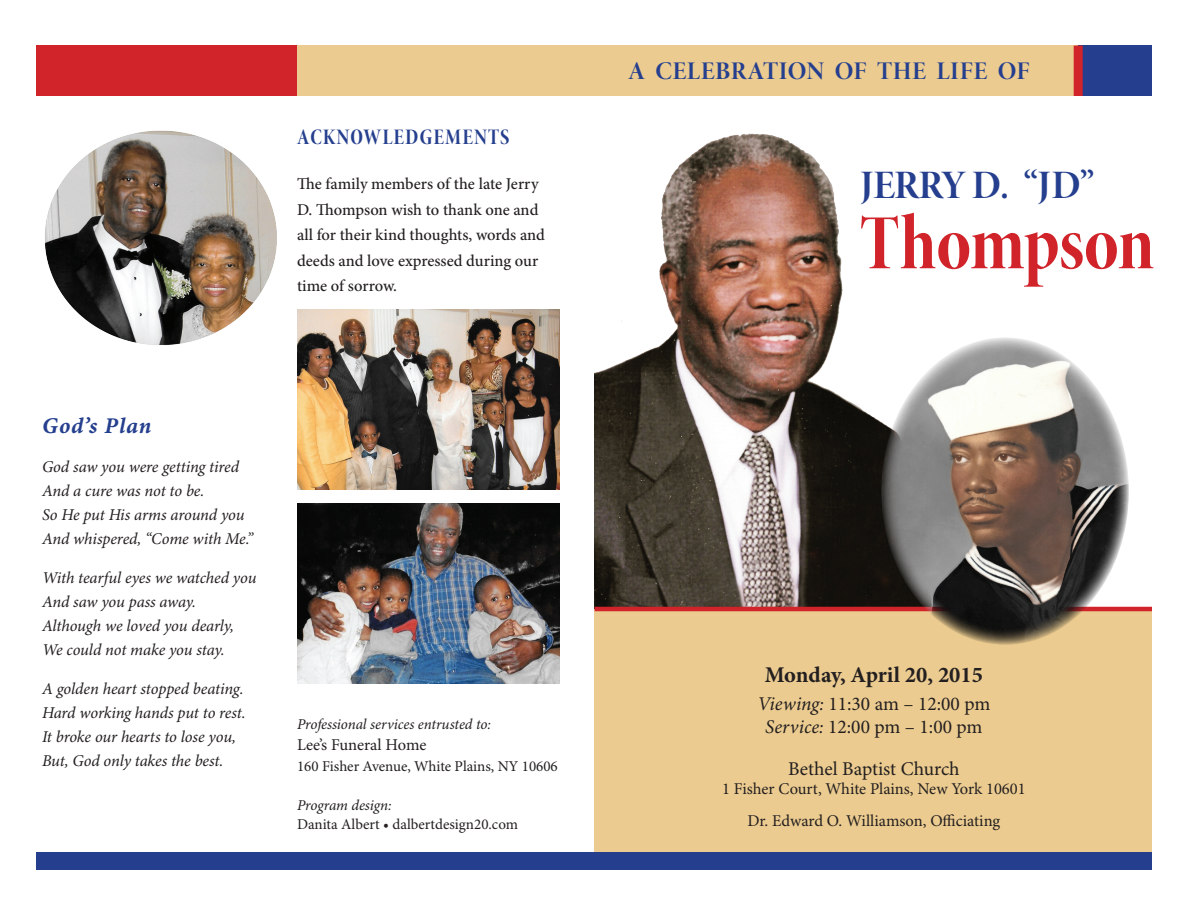
<style>
.page{position:relative;width:1188px;height:918px;background:#fff}
.page>*{position:absolute;margin:0;border:0;box-sizing:border-box;transform-origin:0 0}
.t1{font:79.5px "Minion Pro Bold Cn Disp";color:#d1232a}
.t2{font:40.5px "Minion Pro Bold Disp";letter-spacing:-.02em;color:#253f8e}
.t3{font:25.5px "Minion Pro Bold Disp";letter-spacing:.02em;color:#253f8e}
.t4{font:700 22.5px "Minion Pro";color:#231f20}
.t5{font:22.5px "Minion Pro Bold Cn Disp";letter-spacing:.05em;color:#253f8e}
.t6{font:22.5px "Minion Pro Bold It Capt";letter-spacing:.04em;color:#253f8e}
.t7{font:19.5px/23.4px "Minion Pro";color:#231f20;text-align:center}
.t8{font:italic 16.5px/24px "Minion Pro";letter-spacing:-.01em;color:#231f20}
.t9{font:500 16.5px/25.5px "Minion Pro";letter-spacing:-.005em;color:#231f20}
.t10{font:16.5px/31.5px "Minion Pro";color:#231f20;text-align:center}
.t11{font:15px "Minion Pro";color:#231f20}
.t12{font:italic 15px "Minion Pro";letter-spacing:-.01em;color:#231f20}
.s1{font-style:italic}
</style>
<div class="page">
<div style="left:1078px;top:46px;width:74px;height:50px;background:#253f8e"></div>
<div style="left:185px;top:46px;width:893px;height:50px;background:#ebcb8f"></div>
<div style="left:36px;top:852px;width:1116px;height:18px;background:#253f8e"></div>
<img style="left:595px;top:133px;width:286px;height:474px">
<div style="left:595px;top:609px;width:557px;height:243px;background:#ebcb8f"></div>
<div style="left:36px;top:46px;width:261px;height:50px;background:#d1232a"></div>
<hr style="left:595px;top:607px;width:557px;height:4px;background:#d1232a">
<img style="left:881px;top:337px;width:248px;height:308px">
<img style="left:297px;top:309px;width:263px;height:180px">
<img style="left:297px;top:504px;width:263px;height:180px">
<div style="left:1074px;top:46px;width:9px;height:50px;background:#d1232a"></div>
<img style="left:45px;top:130px;width:232px;height:215px">
<h3 class="t5" style="left:297px;top:124px;width:214px">ACKNOWLEDGEMENTS</h3>
<p class="t9" style="left:297px;top:172px;width:250px">The family members of the late Jerry<br>D. Thompson wish to thank one and all for their kind thoughts, words and deeds and love expressed during our time of sorrow.</p>
<h3 class="t6" style="left:42px;top:412px;width:111px">God’s Plan</h3>
<p class="t8" style="left:42px;top:455px;width:213px">God saw you were getting tired<br>And a cure was not to be.<br>So He put His arms around you<br>And whispered, “Come with Me.”</p>
<p class="t8" style="left:42px;top:566px;width:216px">With tearful eyes we watched you<br>And saw you pass away.<br>Although we loved you dearly,<br>We could not make you stay.</p>
<p class="t8" style="left:42px;top:677px;width:205px">A golden heart stopped beating.<br>Hard working hands put to rest.<br>It broke our hearts to lose you,<br>But, God only takes the best.</p>
<p class="t12" style="left:297px;top:715px;width:196px">Professional services entrusted to:</p>
<p class="t10" style="left:297px;top:729px;width:131px">Lee’s Funeral Home</p>
<p class="t11" style="left:297px;top:757px;width:262px">160 Fisher Avenue, White Plains, NY 10606</p>
<p class="t12" style="left:297px;top:796px;width:96px">Program design:</p>
<p class="t11" style="left:297px;top:816px;width:223px">Danita Albert • dalbertdesign20.com</p>
<h3 class="t3" style="left:628px;top:55px;width:403px">A CELEBRATION OF THE LIFE OF</h3>
<h2 class="t2" style="left:860px;top:161px;width:236px">JERRY D. “JD”</h2>
<h1 class="t1" style="left:860px;top:195px;width:296px">THOMPSON</h1>
<h3 class="t4" style="left:765px;top:661px;width:220px">Monday, April 20, 2015</h3>
<p class="t7" style="left:757px;top:693px;width:234px"><span class="s1">Viewing:</span> 11:30 am – 12:00 pm<br><span class="s1">Service:</span> 12:00 pm – 1:00 pm</p>
<p class="t7" style="left:788px;top:758px;width:173px">Bethel Baptist Church</p>
<p class="t10" style="left:722px;top:774px;width:305px">1 Fisher Court, White Plains, New York 10601<br>Dr. Edward O. Williamson, Officiating</p>
</div>
